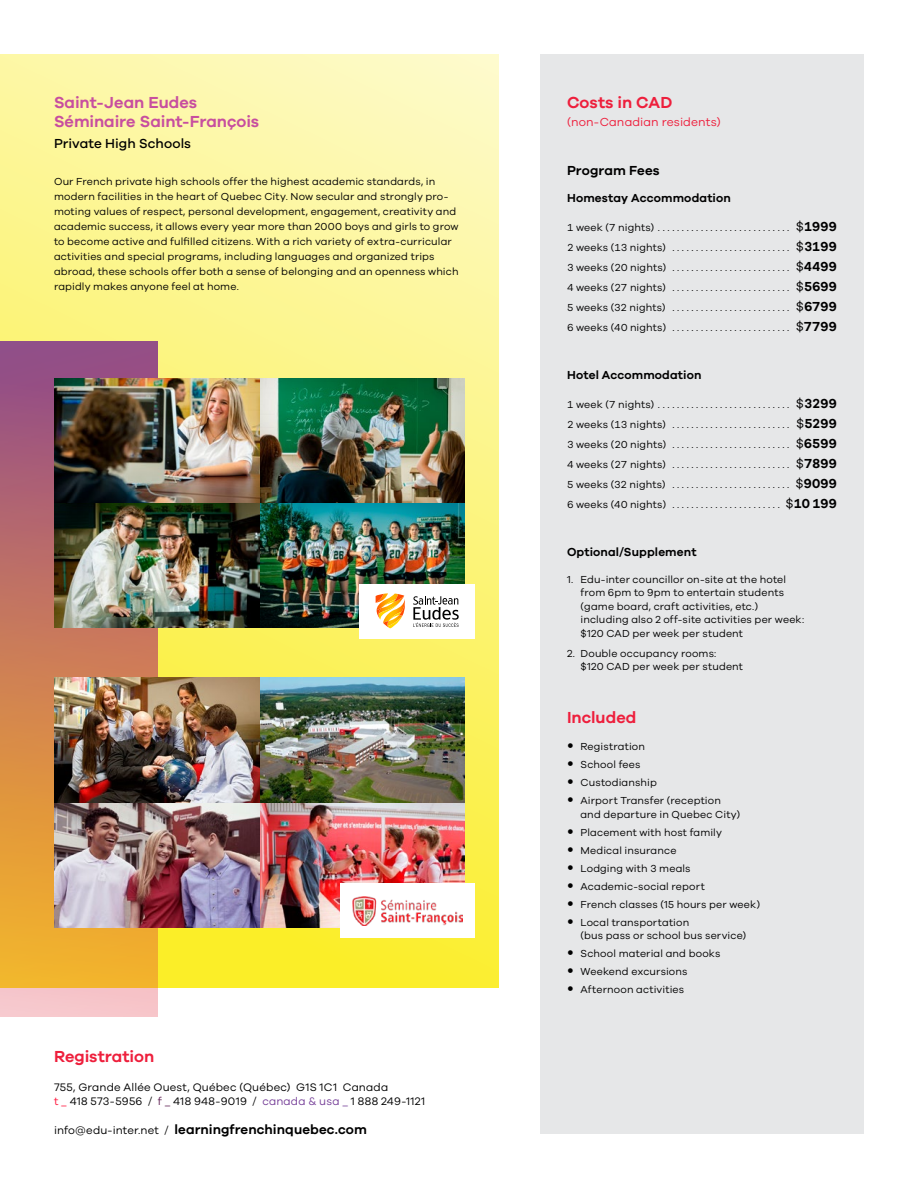
<style>
.page{position:relative;width:918px;height:1188px;background:#fff}
.page>*{position:absolute;margin:0;border:0;box-sizing:border-box;transform-origin:0 0}
.t1{font:700 16.5px/19.8px "Galano Grotesque Semi";color:#c74e9f}
.t2{font:700 16.5px "Galano Grotesque Semi";color:#ee1f3c}
.t3{font:700 13.5px "Galano Grotesque Semi";color:#000}
.t4{font:13.5px "Galano Grotesque Medium";letter-spacing:.005em;color:#000}
.t5{font:700 12px "Galano Grotesque Semi";letter-spacing:.01em;color:#000}
.t6{font:12px "Galano Grotesque Regular";letter-spacing:.01em;color:#ee1f3c}
.t7{font:11.25px/15px "Galano Grotesque Regular";letter-spacing:.015em;color:#000}
.t8{font:10.5px/18px "Galano Grotesque Regular";letter-spacing:.015em;color:#000}
.s1{color:#ff163c}
.s2{color:#622355}
.s3{color:#763f98}
.s4{font-family:"Galano Grotesque Regular";font-weight:400;font-size:11.25px}
.s5{font-family:"Galano Grotesque Regular";font-weight:400}
</style>
<div class="page">
<svg style="left:0;top:54px;width:499px;height:933px;background:#fbf48c"></svg>
<svg style="left:0;top:342px;width:157px;height:674px;background:#cd865f"></svg>
<img style="left:54px;top:378px;width:410px;height:250px">
<div style="left:359px;top:584px;width:116px;height:54px;background:#fff"></div>
<svg style="left:413px;top:596px;width:46px;height:31px"></svg>
<svg style="left:376px;top:593px;width:29px;height:35px"></svg>
<img style="left:54px;top:678px;width:410px;height:249px">
<div style="left:341px;top:884px;width:134px;height:54px;background:#fff"></div>
<img style="left:353px;top:896px;width:110px;height:29px">
<div style="left:540px;top:54px;width:324px;height:1080px;background:#e6e7e8"></div>
<h1 class="t1" style="left:54px;top:92px;width:207px">Saint-Jean Eudes<br>Séminaire Saint-François</h1>
<p class="t4" style="left:54px;top:135px;width:139px">Private High Schools</p>
<p class="t8" style="left:54px;top:174px;width:406px;line-height:15px">Our French private high schools offer the highest academic standards, in modern facilities in the heart of Quebec City. Now secular and strongly pro&shy;moting values of respect, personal development, engagement, creativity and academic success, it allows every year more than 2000 boys and girls to grow to become active and fulfilled citizens. With a rich variety of extra-curricular activities and special programs, including languages and organized trips abroad, these schools offer both a sense of belonging and an openness which rapidly makes anyone feel at home.</p>
<h1 class="t2" style="left:54px;top:1046px;width:102px">Registration</h1>
<p class="t7" style="left:54px;top:1079px;width:373px">755, Grande Allée Ouest, Québec (Québec) G1S 1C1 Canada<br><span class="s1">t _</span> 418 573-5956 / <span class="s2">f _</span> 418 948-9019 / <span class="s3">canada &amp; usa _</span> 1 888 249-1121</p>
<p class="t3" style="left:54px;top:1121px;width:315px"><span class="s4">info@edu-inter.net /</span> learningfrenchinquebec.com</p>
<h1 class="t2" style="left:567px;top:92px;width:107px">Costs in CAD</h1>
<p class="t6" style="left:567px;top:114px;width:155px">(non-Canadian residents)</p>
<p class="t3" style="left:567px;top:162px;width:94px">Program Fees</p>
<p class="t5" style="left:567px;top:191px;width:165px">Homestay Accommodation</p>
<p class="t8" style="left:567px;top:218px;width:94px">1 week (7 nights) .............................</p>
<p class="t3" style="left:796px;top:218px;width:43px"><span class="s5">$</span>1999</p>
<p class="t8" style="left:567px;top:238px;width:107px">2 weeks (13 nights) ..........................</p>
<p class="t3" style="left:796px;top:238px;width:43px"><span class="s5">$</span>3199</p>
<p class="t8" style="left:567px;top:258px;width:107px">3 weeks (20 nights) ..........................</p>
<p class="t3" style="left:796px;top:259px;width:43px"><span class="s5">$</span>4499</p>
<p class="t8" style="left:567px;top:278px;width:107px">4 weeks (27 nights) ..........................</p>
<p class="t3" style="left:796px;top:279px;width:43px"><span class="s5">$</span>5699</p>
<p class="t8" style="left:567px;top:298px;width:107px">5 weeks (32 nights) ..........................</p>
<p class="t3" style="left:796px;top:299px;width:43px"><span class="s5">$</span>6799</p>
<p class="t8" style="left:567px;top:318px;width:107px">6 weeks (40 nights) ..........................</p>
<p class="t3" style="left:796px;top:319px;width:43px"><span class="s5">$</span>7799</p>
<p class="t5" style="left:567px;top:368px;width:136px">Hotel Accommodation</p>
<p class="t8" style="left:567px;top:395px;width:94px">1 week (7 nights) .............................</p>
<p class="t3" style="left:796px;top:395px;width:43px"><span class="s5">$</span>3299</p>
<p class="t8" style="left:567px;top:415px;width:107px">2 weeks (13 nights) ..........................</p>
<p class="t3" style="left:796px;top:415px;width:42px"><span class="s5">$</span>5299</p>
<p class="t8" style="left:567px;top:435px;width:107px">3 weeks (20 nights) ..........................</p>
<p class="t3" style="left:796px;top:435px;width:43px"><span class="s5">$</span>6599</p>
<p class="t8" style="left:567px;top:455px;width:107px">4 weeks (27 nights) ..........................</p>
<p class="t3" style="left:796px;top:455px;width:43px"><span class="s5">$</span>7899</p>
<p class="t8" style="left:567px;top:475px;width:107px">5 weeks (32 nights) ..........................</p>
<p class="t3" style="left:796px;top:475px;width:43px"><span class="s5">$</span>9099</p>
<p class="t8" style="left:567px;top:495px;width:107px">6 weeks (40 nights) ........................</p>
<p class="t3" style="left:786px;top:495px;width:53px"><span class="s5">$</span>10 199</p>
<p class="t5" style="left:567px;top:544px;width:131px">Optional/Supplement</p>
<p class="t8" style="left:581px;top:572px;width:225px;line-height:13.5px;text-indent:-14px">1. Edu-inter councillor on-site at the hotel from 6pm to 9pm to entertain students (game board, craft activities, etc.) including also 2 off-site activities per week: $120 CAD per week per student</p>
<p class="t8" style="left:581px;top:646px;width:164px;line-height:13.5px;text-indent:-14px">2. Double occupancy rooms:<br>$120 CAD per week per student</p>
<h1 class="t2" style="left:567px;top:707px;width:71px">Included</h1>
<p class="t8" style="left:580px;top:737px;width:142px">Registration<br>School fees<br>Custodianship<br>Airport Transfer (reception</p>
<p class="t8" style="left:580px;top:805px;width:181px">and departure in Quebec City)<br>Placement with host family<br>Medical insurance<br>Lodging with 3 meals<br>Academic-social report<br>French classes (15 hours per week)<br>Local transportation</p>
<p class="t8" style="left:580px;top:926px;width:167px">(bus pass or school bus service)<br>School material and books<br>Weekend excursions<br>Afternoon activities</p>
</div>
